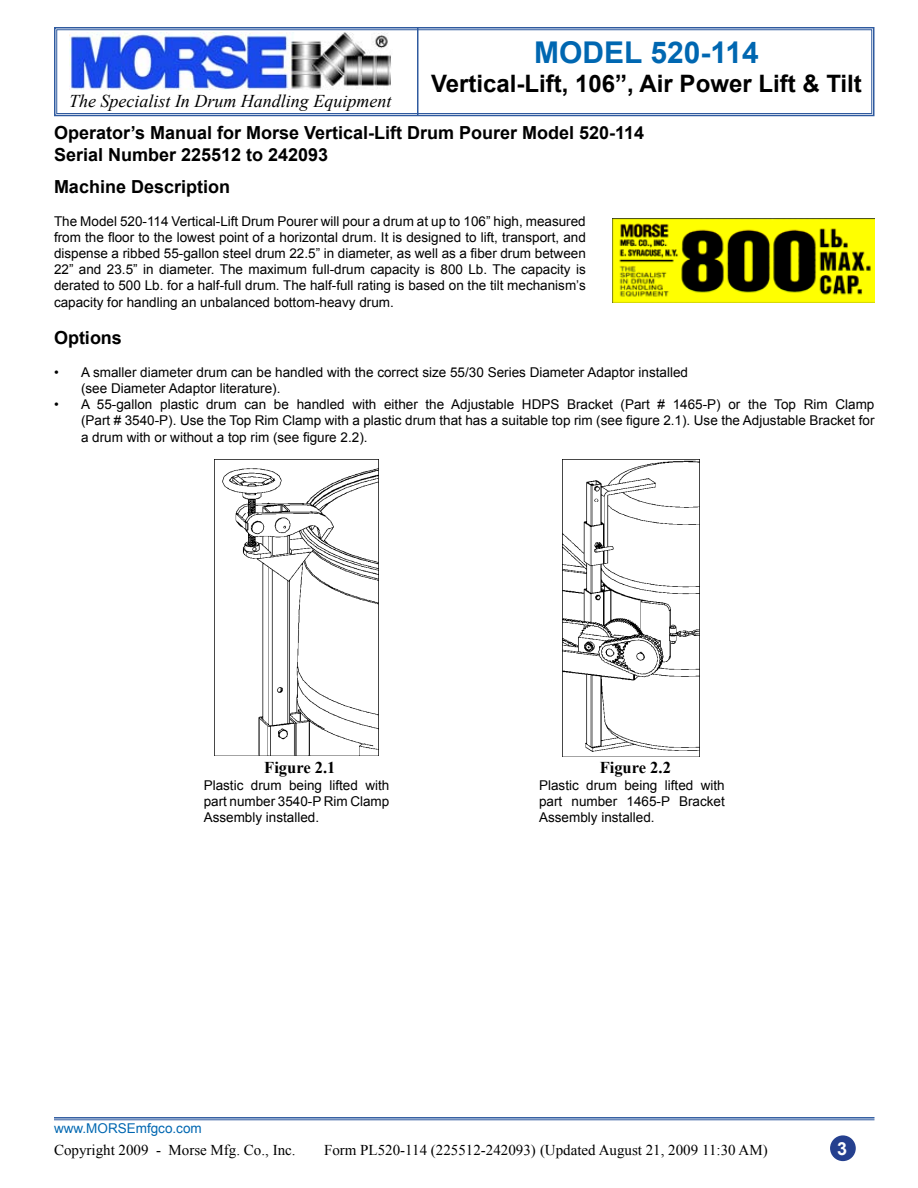
<style>
.page{position:relative;width:918px;height:1188px;background:#fff}
.page>*{position:absolute;margin:0;border:0;box-sizing:border-box;transform-origin:0 0}
.t1{font:700 30px "Arial";color:#0067b1}
.t2{font:700 24px "Arial";color:#000}
.Body_Text{font:700 18px "Arial";color:#000}
.t3{font:italic 18px "Times New Roman";color:#000}
.t4{font:700 18px "Arial";color:#fff}
.t5{font:700 16.5px "Times New Roman";color:#000}
.t6{font:15px "Times New Roman";color:#000}
.Body_Text-2{font:13.5px/16.2px "Arial";color:#000;text-align:justify}
.t7{font:13.5px "Arial";color:#0067b1}
</style>
<div class="page">
<div style="left:831px;top:1136px;width:24px;height:24px;background:#25408f;border-radius:50%"></div>
<div style="left:830px;top:1135px;width:26px;height:26px;border:2px solid #25408f;border-radius:50%"></div>
<hr style="left:54px;top:1117px;width:820px;height:2px;background:#2f5a9f">
<hr style="left:54px;top:1120px;width:820px;height:1px;background:#2f5a9f">
<svg style="left:54px;top:27px;width:821px;height:90px"></svg>
<div style="left:56px;top:29px;width:816px;height:85px;border:1px solid #2f5a9f"></div>
<img style="left:613px;top:218px;width:261px;height:85px">
<img style="left:215px;top:459px;width:164px;height:296px">
<img style="left:563px;top:459px;width:137px;height:297px">
<h1 class="t1" style="left:534px;top:33px;width:226px">MODEL 520-114</h1>
<h2 class="t2" style="left:431px;top:68px;width:432px">Vertical-Lift, 106”, Air Power Lift &amp; Tilt</h2>
<p class="Body_Text" style="left:54px;top:121px;width:592px">Operator’s Manual for Morse Vertical-Lift Drum Pourer Model 520-114</p>
<p class="Body_Text" style="left:54px;top:142px;width:276px">Serial Number 225512 to 242093</p>
<p class="Body_Text" style="left:54px;top:175px;width:178px">Machine Description</p>
<p class="Body_Text-2" style="left:54px;top:213px;width:533px">The Model 520-114 Vertical-Lift Drum Pourer will pour a drum at up to 106” high, measured from the floor to the lowest point of a horizontal drum. It is designed to lift, transport, and dispense a ribbed 55-gallon steel drum 22.5” in diameter, as well as a fiber drum between 22” and 23.5” in diameter. The maximum full-drum capacity is 800 Lb. The capacity is derated to 500 Lb. for a half-full drum. The half-full rating is based on the tilt mechanism’s capacity for handling an unbalanced bottom-heavy drum.</p>
<p class="Body_Text" style="left:54px;top:326px;width:70px">Options</p>
<p class="Body_Text-2" style="left:81px;top:364px;width:609px;text-indent:-27px">• A smaller diameter drum can be handled with the correct size 55/30 Series Diameter Adaptor installed (see Diameter Adaptor literature).</p>
<p class="Body_Text-2" style="left:81px;top:396px;width:795px;text-indent:-27px">• A 55-gallon plastic drum can be handled with either the Adjustable HDPS Bracket (Part # 1465-P) or the Top Rim Clamp (Part # 3540-P). Use the Top Rim Clamp with a plastic drum that has a suitable top rim (see figure 2.1). Use the Adjustable Bracket for a drum with or without a top rim (see figure 2.2).</p>
<h3 class="t3" style="left:69px;top:89px;width:324px">The Specialist In Drum Handling Equipment</h3>
<p class="t5" style="left:264px;top:756px;width:73px">Figure 2.1</p>
<p class="Body_Text-2" style="left:204px;top:777px;width:187px">Plastic drum being lifted with part number 3540-P Rim Clamp Assembly installed.</p>
<p class="t5" style="left:600px;top:756px;width:73px">Figure 2.2</p>
<p class="Body_Text-2" style="left:539px;top:777px;width:187px">Plastic drum being lifted with part number 1465-P Bracket Assembly installed.</p>
<p class="t7" style="left:54px;top:1120px;width:149px">www.MORSEmfgco.com</p>
<p class="t6" style="left:54px;top:1140px;width:243px">Copyright 2009 - Morse Mfg. Co., Inc.</p>
<p class="t6" style="left:324px;top:1140px;width:445px">Form PL520-114 (225512-242093) (Updated August 21, 2009 11:30 AM)</p>
<p class="t4" style="left:837px;top:1137px;width:12px">3</p>
</div>
